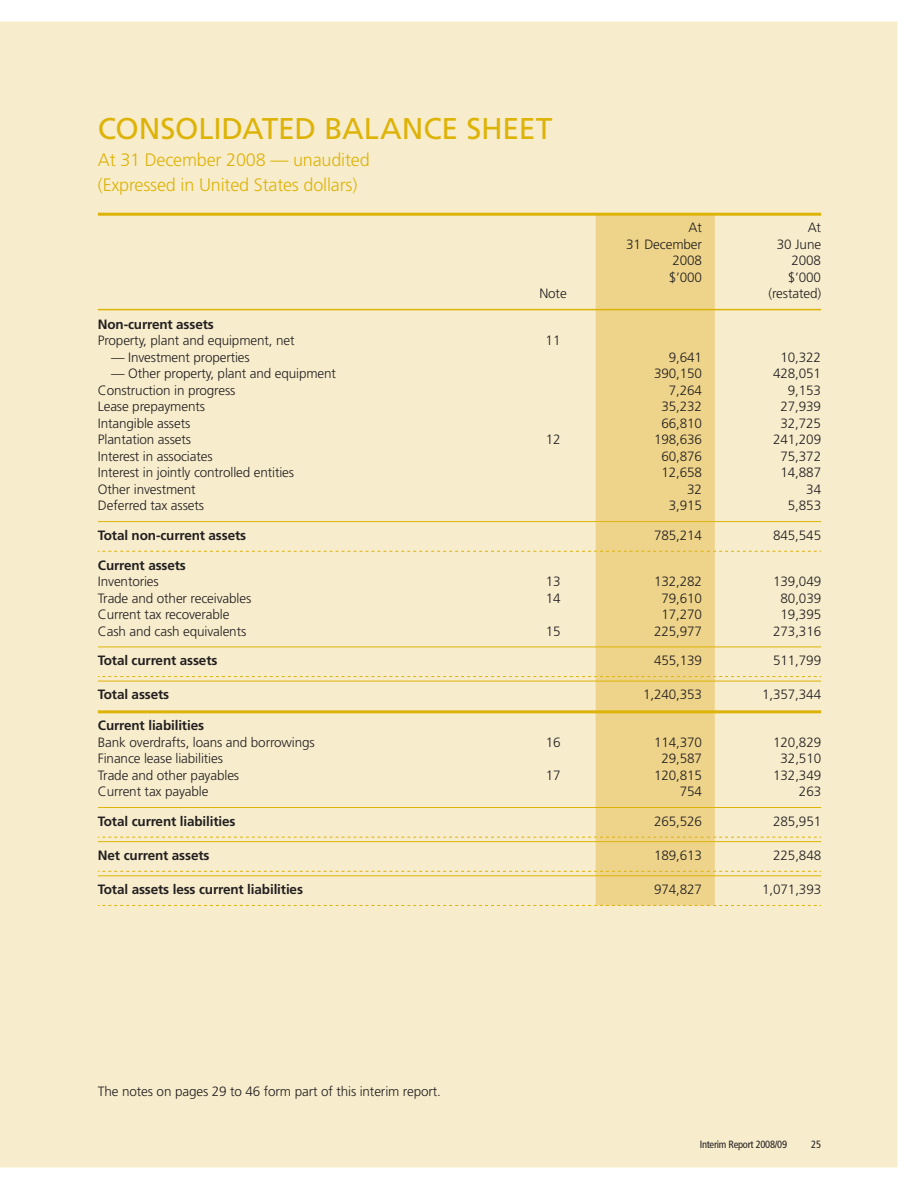
<style>
.page{position:relative;width:919px;height:1189px;background:#fff}
.page>*{position:absolute;margin:0;border:0;box-sizing:border-box;transform-origin:0 0}
.t1{font:30px "Frutiger LT Std";letter-spacing:-.005em;color:#deb308}
.t2{font:300 18px/25.5px "Frutiger LT Std";letter-spacing:-.01em;color:#deb308}
.t3{font:300 13.5px/16.5px "Frutiger LT Std";letter-spacing:-.01em;color:#231f20;text-align:right}
.t4{font:700 13.5px/16.5px "Frutiger LT Std";letter-spacing:-.01em;color:#231f20}
.t5{font:condensed 10.5px "Frutiger LT Std";letter-spacing:-.025em;color:#231f20}
.s1{font-weight:700}
.s2{font-weight:300}
</style>
<div class="page">
<div style="left:0;top:21px;width:898px;height:1147px;background:#f7edcd"></div>
<div style="left:595px;top:216px;width:119px;height:689px;background:#eed48a"></div>
<hr style="left:98px;top:213px;width:723px;height:3px;background:#deb308">
<hr style="left:98px;top:521px;width:723px;height:1px;background:#deb308">
<svg style="left:98px;top:551px;width:723px;height:1px"></svg>
<hr style="left:98px;top:646px;width:723px;height:1px;background:#deb308">
<hr style="left:98px;top:680px;width:723px;height:1px;background:#deb308">
<svg style="left:98px;top:676px;width:723px;height:1px"></svg>
<hr style="left:98px;top:807px;width:723px;height:1px;background:#deb308">
<hr style="left:98px;top:841px;width:723px;height:1px;background:#deb308">
<svg style="left:98px;top:836px;width:723px;height:1px"></svg>
<hr style="left:98px;top:875px;width:723px;height:1px;background:#deb308">
<svg style="left:98px;top:871px;width:723px;height:1px"></svg>
<svg style="left:98px;top:905px;width:723px;height:1px"></svg>
<hr style="left:98px;top:710px;width:723px;height:3px;background:#deb308">
<hr style="left:98px;top:309px;width:723px;height:1px;background:#deb308">
<p class="t1" style="left:98px;top:117px;width:456px">CONSOLIDATED BALANCE SHEET</p>
<p class="t2" style="left:98px;top:148px;width:273px">At 31 December 2008 — unaudited (Expressed in United States dollars)</p>
<p class="t3" style="left:626px;top:220px;width:77px">At<br>31 December<br>2008</p>
<p class="t3" style="left:776px;top:220px;width:46px">At<br>30 June<br>2008</p>
<p class="t3" style="left:668px;top:270px;width:35px">$’000</p>
<p class="t3" style="left:787px;top:270px;width:35px">$’000</p>
<p class="t3" style="left:98px;top:317px;width:198px;text-align:left"><span class="s1">Non-current assets<br></span>Property, plant and equipment, net</p>
<p class="t3" style="left:539px;top:286px;width:29px">Note</p>
<p class="t3" style="left:768px;top:286px;width:54px">(restated)</p>
<p class="t3" style="left:545px;top:333px;width:16px">11</p>
<p class="t3" style="left:111px;top:350px;width:140px">— Investment properties</p>
<p class="t3" style="left:668px;top:350px;width:35px">9,641</p>
<p class="t3" style="left:780px;top:350px;width:42px">10,322</p>
<p class="t3" style="left:111px;top:366px;width:226px">— Other property, plant and equipment</p>
<p class="t3" style="left:654px;top:366px;width:49px">390,150</p>
<p class="t3" style="left:773px;top:366px;width:49px">428,051</p>
<p class="t3" style="left:98px;top:383px;width:139px">Construction in progress</p>
<p class="t3" style="left:668px;top:383px;width:35px">7,264</p>
<p class="t3" style="left:787px;top:383px;width:35px">9,153</p>
<p class="t3" style="left:98px;top:399px;width:109px">Lease prepayments</p>
<p class="t3" style="left:661px;top:399px;width:42px">35,232</p>
<p class="t3" style="left:780px;top:399px;width:42px">27,939</p>
<p class="t3" style="left:98px;top:416px;width:94px">Intangible assets</p>
<p class="t3" style="left:661px;top:416px;width:42px">66,810</p>
<p class="t3" style="left:780px;top:416px;width:42px">32,725</p>
<p class="t3" style="left:98px;top:432px;width:95px">Plantation assets</p>
<p class="t3" style="left:545px;top:432px;width:16px">12</p>
<p class="t3" style="left:654px;top:432px;width:49px">198,636</p>
<p class="t3" style="left:773px;top:432px;width:49px">241,209</p>
<p class="t3" style="left:98px;top:449px;width:116px">Interest in associates</p>
<p class="t3" style="left:661px;top:449px;width:42px">60,876</p>
<p class="t3" style="left:780px;top:449px;width:42px">75,372</p>
<p class="t3" style="left:98px;top:465px;width:198px">Interest in jointly controlled entities</p>
<p class="t3" style="left:661px;top:465px;width:42px">12,658</p>
<p class="t3" style="left:780px;top:465px;width:42px">14,887</p>
<p class="t3" style="left:98px;top:482px;width:99px">Other investment</p>
<p class="t3" style="left:687px;top:482px;width:16px">32</p>
<p class="t3" style="left:806px;top:482px;width:16px">34</p>
<p class="t3" style="left:98px;top:498px;width:108px">Deferred tax assets</p>
<p class="t3" style="left:668px;top:498px;width:35px">3,915</p>
<p class="t3" style="left:787px;top:498px;width:35px">5,853</p>
<p class="t4" style="left:98px;top:528px;width:150px">Total non-current assets</p>
<p class="t3" style="left:654px;top:528px;width:49px">785,214</p>
<p class="t3" style="left:773px;top:528px;width:49px">845,545</p>
<p class="t4" style="left:98px;top:557px;width:90px">Current assets<br><span class="s2">Inventories</span></p>
<p class="t3" style="left:545px;top:574px;width:16px">13</p>
<p class="t3" style="left:654px;top:574px;width:49px">132,282</p>
<p class="t3" style="left:773px;top:574px;width:49px">139,049</p>
<p class="t3" style="left:98px;top:590px;width:155px">Trade and other receivables</p>
<p class="t3" style="left:545px;top:590px;width:16px">14</p>
<p class="t3" style="left:661px;top:590px;width:42px">79,610</p>
<p class="t3" style="left:780px;top:590px;width:42px">80,039</p>
<p class="t3" style="left:98px;top:607px;width:133px">Current tax recoverable</p>
<p class="t3" style="left:661px;top:607px;width:42px">17,270</p>
<p class="t3" style="left:780px;top:607px;width:42px">19,395</p>
<p class="t3" style="left:98px;top:623px;width:150px">Cash and cash equivalents</p>
<p class="t3" style="left:545px;top:623px;width:16px">15</p>
<p class="t3" style="left:654px;top:623px;width:49px">225,977</p>
<p class="t3" style="left:773px;top:623px;width:49px">273,316</p>
<p class="t4" style="left:98px;top:653px;width:121px">Total current assets</p>
<p class="t3" style="left:654px;top:653px;width:49px">455,139</p>
<p class="t3" style="left:773px;top:653px;width:49px">511,799</p>
<p class="t4" style="left:98px;top:687px;width:73px">Total assets</p>
<p class="t3" style="left:643px;top:687px;width:60px">1,240,353</p>
<p class="t3" style="left:762px;top:687px;width:60px">1,357,344</p>
<p class="t3" style="left:98px;top:718px;width:218px;text-align:left"><span class="s1">Current liabilities<br></span>Bank overdrafts, loans and borrowings</p>
<p class="t3" style="left:545px;top:734px;width:16px">16</p>
<p class="t3" style="left:654px;top:734px;width:49px">114,370</p>
<p class="t3" style="left:773px;top:734px;width:49px">120,829</p>
<p class="t3" style="left:98px;top:751px;width:126px">Finance lease liabilities</p>
<p class="t3" style="left:661px;top:751px;width:42px">29,587</p>
<p class="t3" style="left:780px;top:751px;width:42px">32,510</p>
<p class="t3" style="left:98px;top:767px;width:143px">Trade and other payables</p>
<p class="t3" style="left:545px;top:767px;width:16px">17</p>
<p class="t3" style="left:654px;top:767px;width:49px">120,815</p>
<p class="t3" style="left:773px;top:767px;width:49px">132,349</p>
<p class="t3" style="left:98px;top:784px;width:112px">Current tax payable</p>
<p class="t3" style="left:679px;top:784px;width:24px">754</p>
<p class="t3" style="left:798px;top:784px;width:24px">263</p>
<p class="t4" style="left:98px;top:814px;width:139px">Total current liabilities</p>
<p class="t3" style="left:654px;top:814px;width:49px">265,526</p>
<p class="t3" style="left:773px;top:814px;width:49px">285,951</p>
<p class="t4" style="left:98px;top:848px;width:113px">Net current assets</p>
<p class="t3" style="left:654px;top:848px;width:49px">189,613</p>
<p class="t3" style="left:773px;top:848px;width:49px">225,848</p>
<p class="t4" style="left:98px;top:882px;width:206px">Total assets less current liabilities</p>
<p class="t3" style="left:654px;top:882px;width:49px">974,827</p>
<p class="t3" style="left:762px;top:882px;width:60px">1,071,393</p>
<p class="t3" style="left:98px;top:1084px;width:344px">The notes on pages 29 to 46 form part of this interim report.</p>
<p class="t5" style="left:699px;top:1140px;width:89px">Interim Report 2008/09</p>
<p class="t5" style="left:811px;top:1140px;width:11px">25</p>
</div>
